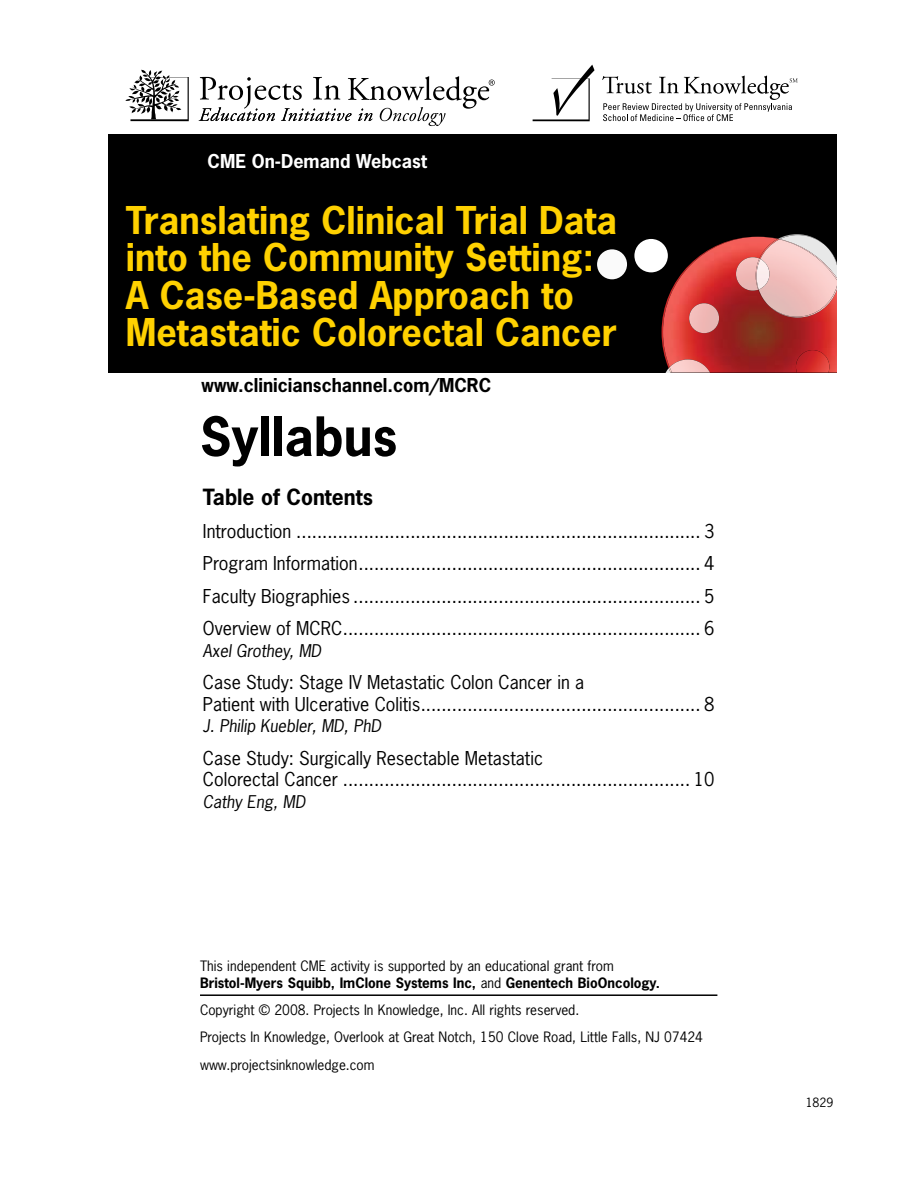
<style>
.page{position:relative;width:918px;height:1188px;background:#fff}
.page>*{position:absolute;margin:0;border:0;box-sizing:border-box;transform-origin:0 0}
.t1{font:700 51px "News Gothic Std";color:#000}
.t2{font:700 36px/37.5px "News Gothic Std";color:#ffd100}
.t3{font:700 21px "News Gothic Std";color:#000}
.t4{font:18px/32.4px "News Gothic Std";color:#000}
.t5{font:700 18px "News Gothic Std";color:#000}
.t6{font:700 18px "News Gothic Std";color:#fff}
.t7{font:italic 16.5px "News Gothic Std";color:#000}
.t8{font:13.5px/27.3px "News Gothic Std";color:#000}
.t9{font:12px "News Gothic Std";color:#000}
.s1{color:#000}
.s2{font-weight:700}
</style>
<div class="page">
<div style="left:108px;top:134px;width:729px;height:239px;background:#000"></div>
<div style="left:634px;top:239px;width:34px;height:33px;background:#fff;border-radius:50%"></div>
<div style="left:597px;top:249px;width:30px;height:30px;background:#fafafa;border-radius:50%"></div>
<svg style="left:662px;top:234px;width:175px;height:139px;background:#a93937"></svg>
<img style="left:768px;top:317px;width:69px;height:1px">
<img style="left:759px;top:239px;width:78px;height:78px">
<img style="left:757px;top:259px;width:12px;height:31px">
<svg style="left:533px;top:65px;width:265px;height:56px"></svg>
<svg style="left:125px;top:70px;width:64px;height:51px"></svg>
<svg style="left:199px;top:76px;width:296px;height:50px"></svg>
<hr style="left:200px;top:994px;width:517px;height:2px;background:#000">
<p class="t6" style="left:191px;top:149px;width:238px"><span class="s1">A</span> CME On-Demand Webcast</p>
<h2 class="t2" style="left:126px;top:201px;width:493px">Translating Clinical Trial Data into the Community Setting:<br>A Case-Based Approach to<br>Metastatic Colorectal Cancer</h2>
<p class="t5" style="left:202px;top:374px;width:291px">www.clinicianschannel.com/MCRC</p>
<h1 class="t1" style="left:200px;top:403px;width:199px">Syllabus</h1>
<p class="t3" style="left:203px;top:484px;width:171px">Table of Contents</p>
<p class="t4" style="left:203px;top:515px;width:513px;text-align:justify">Introduction .............................................................................. 3<br>Program Information.................................................................. 4<br>Faculty Biographies ................................................................... 5<br>Overview of MCRC..................................................................... 6</p>
<p class="t7" style="left:203px;top:640px;width:120px">Axel Grothey, MD</p>
<p class="t4" style="left:203px;top:671px;width:513px;line-height:21.6px">Case Study: Stage IV Metastatic Colon Cancer in a<br>Patient with Ulcerative Colitis...................................................... 8</p>
<p class="t7" style="left:203px;top:715px;width:180px">J. Philip Kuebler, MD, PhD</p>
<p class="t4" style="left:203px;top:747px;width:513px;line-height:21.6px">Case Study: Surgically Resectable Metastatic<br>Colorectal Cancer ................................................................... 10</p>
<p class="t7" style="left:203px;top:791px;width:104px">Cathy Eng, MD</p>
<p class="t8" style="left:200px;top:958px;width:461px;line-height:16.5px">This independent CME activity is supported by an educational grant from<br><span class="s2">Bristol-Myers Squibb, ImClone Systems Inc,</span> and <span class="s2">Genentech BioOncology.</span></p>
<p class="t8" style="left:200px;top:996px;width:505px">Copyright © 2008. Projects In Knowledge, Inc. All rights reserved.<br>Projects In Knowledge, Overlook at Great Notch, 150 Clove Road, Little Falls, NJ 07424 www.projectsinknowledge.com</p>
<p class="t9" style="left:806px;top:1095px;width:29px">1829</p>
</div>
